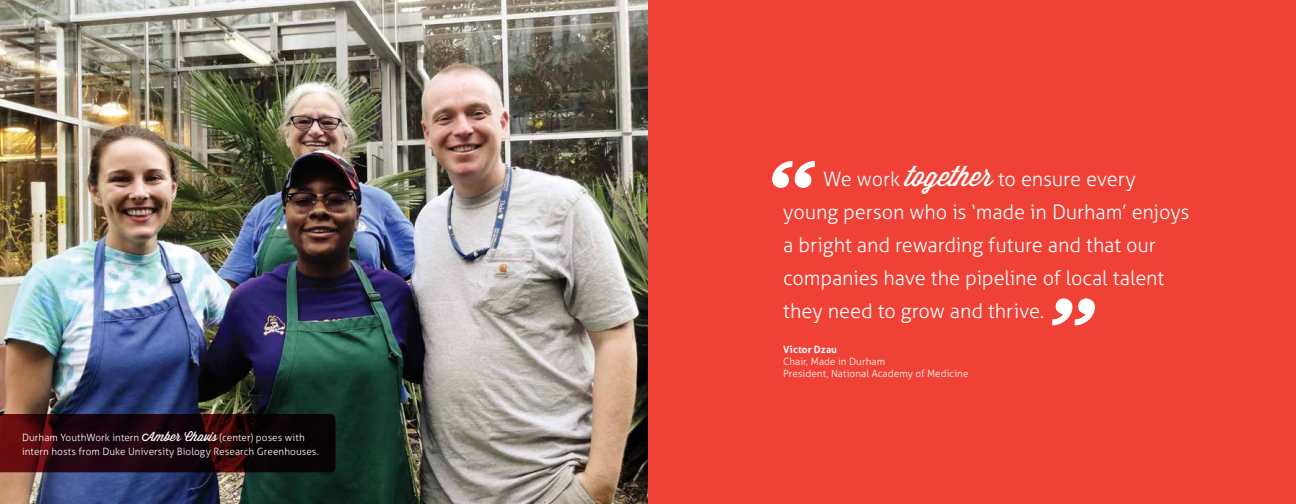
<style>
.page{position:relative;width:1296px;height:504px;background:#fff}
.page>*{position:absolute;margin:0;border:0;box-sizing:border-box;transform-origin:0 0}
.t1{font:150px "Wisdom Script";color:#fff}
.t2{font:300 20px/33px "Aller";letter-spacing:-.005em;color:#fff}
.t3{font:300 10px/12px "Aller";letter-spacing:.005em;color:#fff}
.t4{font:700 10px "Aller";letter-spacing:.01em;color:#fff}
.s1{font-family:"Wisdom Script";font-weight:400;font-size:13px}
.s2{font-family:"Wisdom Script";font-weight:400;font-size:28px}
</style>
<div class="page">
<div style="left:647px;top:0;width:649px;height:504px;background:#ef4136"></div>
<img style="left:0;top:0;width:648px;height:504px">
<svg style="left:0;top:414px;width:336px;height:58px;background:#22060a"></svg>
<p class="t3" style="left:22px;top:430px;width:298px;line-height:14px">Durham YouthWork intern <span class="s1">Amber Chavis</span> (center) poses with intern hosts from Duke University Biology Research Greenhouses.</p>
<h1 class="t1" style="left:769px;top:100px;width:36px">“</h1>
<p class="t2" style="left:783px;top:162px;width:408px;text-indent:40px">We work <span class="s2">together</span> to ensure every young person who is ‘made in Durham’ enjoys a bright and rewarding future and that our companies have the pipeline of local talent they need to grow and thrive.</p>
<p class="t4" style="left:783px;top:343px;width:55px">Victor Dzau</p>
<p class="t3" style="left:783px;top:355px;width:187px">Chair, Made in Durham<br>President, National Academy of Medicine</p>
<h1 class="t1" style="left:1037px;top:238px;width:55px">”</h1>
</div>
